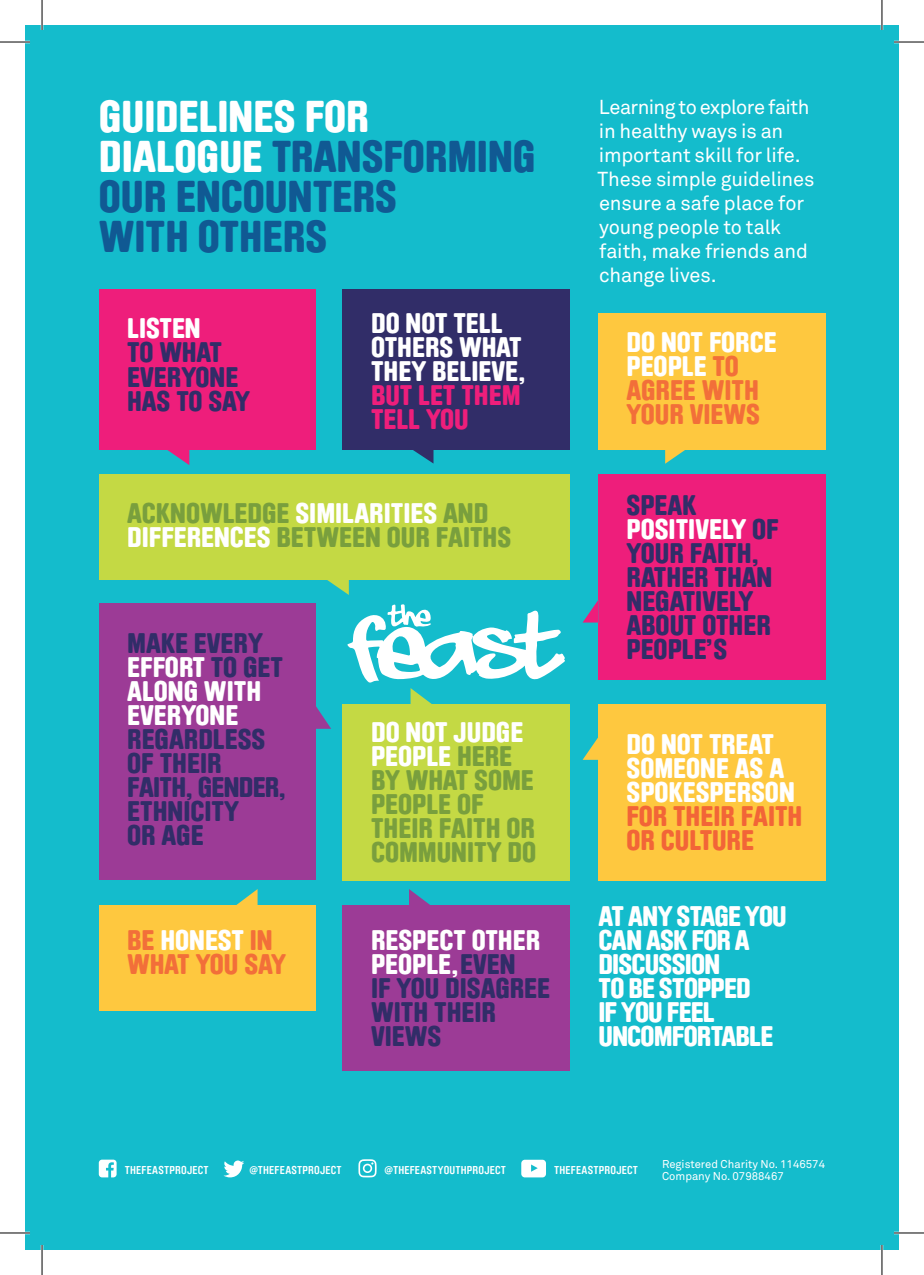
<style>
.page{position:relative;width:924px;height:1275px;background:#fff}
.page>*{position:absolute;margin:0;border:0;box-sizing:border-box;transform-origin:0 0}
.t1{font:900 44px/40px "Brauer Neue";color:#105993}
._05_Bauer_15_13{font:900 28px/24px "Brauer Neue";color:#312d68}
._05_Bauer_15_13-2{font:900 28px/24px "Brauer Neue";color:#799f3d}
._05_Bauer_15_13-3{font:900 28px/24px "Brauer Neue";color:#fff}
._01_Bold_akk{font:900 28px/24px "Brauer Neue";letter-spacing:-.03em;color:#fff}
._05_Bauer_15_13-4{font:900 28px/24px "Brauer Neue";color:#f26f39}
._01_Bold_akk-2{font:20px/24px "Akkurat Pro";letter-spacing:-.01em;color:#fff}
._06_Brauer_6_5_5{font:700 13px "Brauer Neue";letter-spacing:.015em;color:#fff}
._06_Brauer_6_5_5-2{font:700 11.2px "Brauer Neue";letter-spacing:.015em;color:#fff}
.Body_Copy{font:11.2px "Akkurat Pro";color:#fff}
.s1{color:#fff}
.s2{color:#ee1e7b}
.s3{color:#f26537}
</style>
<div class="page">
<div style="left:25px;top:25px;width:873px;height:1225px;background:#14bccc"></div>
<div style="left:598px;top:704px;width:226px;height:176px;background:#fec83f"></div>
<div style="left:99px;top:289px;width:216px;height:160px;background:#ee1e7b"></div>
<svg style="left:166px;top:449px;width:23px;height:16px"></svg>
<div style="left:598px;top:312px;width:226px;height:137px;background:#fec83f"></div>
<svg style="left:664px;top:449px;width:24px;height:15px"></svg>
<div style="left:598px;top:474px;width:226px;height:206px;background:#ee1e7b"></div>
<svg style="left:582px;top:737px;width:16px;height:23px"></svg>
<div style="left:99px;top:603px;width:216px;height:277px;background:#9c3b96"></div>
<svg style="left:315px;top:705px;width:16px;height:24px"></svg>
<div style="left:342px;top:905px;width:227px;height:165px;background:#9c3b96"></div>
<svg style="left:409px;top:889px;width:21px;height:16px"></svg>
<div style="left:342px;top:289px;width:227px;height:160px;background:#312d68"></div>
<svg style="left:410px;top:449px;width:23px;height:14px"></svg>
<div style="left:342px;top:704px;width:227px;height:176px;background:#c4d944"></div>
<svg style="left:410px;top:688px;width:22px;height:16px"></svg>
<svg style="left:325px;top:579px;width:23px;height:16px"></svg>
<div style="left:99px;top:474px;width:470px;height:105px;background:#c4d944"></div>
<svg style="left:347px;top:604px;width:217px;height:78px"></svg>
<div style="left:99px;top:905px;width:216px;height:105px;background:#fec83f"></div>
<svg style="left:236px;top:889px;width:21px;height:16px"></svg>
<svg style="left:583px;top:600px;width:15px;height:22px"></svg>
<svg style="left:99px;top:1159px;width:17px;height:18px"></svg>
<svg style="left:223px;top:1160px;width:21px;height:17px"></svg>
<svg style="left:358px;top:1159px;width:18px;height:18px"></svg>
<svg style="left:521px;top:1159px;width:24px;height:18px"></svg>
<hr style="left:0;top:41px;width:30px;height:2px;background:#fff">
<hr style="left:893px;top:41px;width:30px;height:2px;background:#fff">
<hr style="left:0;top:1231px;width:30px;height:3px;background:#fff">
<hr style="left:893px;top:1231px;width:30px;height:3px;background:#fff">
<hr style="left:41px;top:0;width:2px;height:30px;background:#fff">
<hr style="left:41px;top:1245px;width:2px;height:30px;background:#fff">
<hr style="left:880px;top:0;width:2px;height:30px;background:#fff">
<hr style="left:880px;top:1245px;width:2px;height:30px;background:#fff">
<hr style="left:0;top:42px;width:30px;height:1px;background:#000">
<hr style="left:893px;top:42px;width:30px;height:1px;background:#000">
<hr style="left:0;top:1232px;width:30px;height:1px;background:#000">
<hr style="left:893px;top:1232px;width:30px;height:1px;background:#000">
<hr style="left:42px;top:0;width:1px;height:30px;background:#000">
<hr style="left:42px;top:1245px;width:1px;height:30px;background:#000">
<hr style="left:881px;top:0;width:1px;height:30px;background:#000">
<hr style="left:881px;top:1245px;width:1px;height:30px;background:#000">
<p class="t1" style="left:99px;top:97px;width:438px"><span class="s1">GUIDELINES FOR<br>DIALOGUE</span> TRANSFORMING<br>OUR ENCOUNTERS<br>WITH OTHERS</p>
<p class="_01_Bold_akk-2" style="left:597px;top:95px;width:218px">Learning to explore faith in healthy ways is an important skill for life.<br>These simple guidelines ensure a safe place for young people to talk faith, make friends and change lives.</p>
<p class="_05_Bauer_15_13" style="left:127px;top:317px;width:124px"><span class="s1">LISTEN<br></span>TO WHAT<br>EVERYONE<br>HAS TO SAY</p>
<p class="_05_Bauer_15_13-3" style="left:371px;top:311px;width:156px">DO NOT TELL<br>OTHERS WHAT<br>THEY BELIEVE,<br><span class="s2">BUT LET THEM<br>TELL YOU</span></p>
<p class="_05_Bauer_15_13-4" style="left:626px;top:330px;width:151px"><span class="s1">DO NOT FORCE<br>PEOPLE</span> TO<br>AGREE WITH<br>YOUR VIEWS</p>
<p class="_05_Bauer_15_13-2" style="left:127px;top:501px;width:385px">ACKNOWLEDGE <span class="s1">SIMILARITIES</span> AND<br><span class="s1">DIFFERENCES</span> BETWEEN OUR FAITHS</p>
<p class="_05_Bauer_15_13" style="left:127px;top:631px;width:160px">MAKE EVERY<br><span class="s1">EFFORT</span> TO GET<br><span class="s1">ALONG WITH<br>EVERYONE<br></span>REGARDLESS<br>OF THEIR<br>FAITH, GENDER,<br>ETHNICITY<br>OR AGE</p>
<p class="_05_Bauer_15_13-2" style="left:371px;top:720px;width:166px"><span class="s1">DO NOT JUDGE<br>PEOPLE</span> HERE<br>BY WHAT SOME<br>PEOPLE OF<br>THEIR FAITH OR<br>COMMUNITY DO</p>
<p class="_05_Bauer_15_13-4" style="left:127px;top:928px;width:160px">BE <span class="s1">HONEST</span> IN<br>WHAT YOU SAY</p>
<p class="_05_Bauer_15_13" style="left:371px;top:928px;width:180px"><span class="s1">RESPECT OTHER<br>PEOPLE,</span> EVEN<br>IF YOU DISAGREE<br>WITH THEIR<br>VIEWS</p>
<p class="_05_Bauer_15_13" style="left:626px;top:493px;width:153px">SPEAK<br><span class="s1">POSITIVELY</span> OF<br>YOUR FAITH,<br>RATHER THAN<br>NEGATIVELY<br>ABOUT OTHER<br>PEOPLE’S</p>
<p class="_05_Bauer_15_13-3" style="left:626px;top:732px;width:177px">DO NOT TREAT<br>SOMEONE AS A<br>SPOKESPERSON<br><span class="s3">FOR THEIR FAITH<br>OR CULTURE</span></p>
<p class="_01_Bold_akk" style="left:598px;top:904px;width:190px">AT ANY STAGE YOU<br>CAN ASK FOR A<br>DISCUSSION<br>TO BE STOPPED<br>IF YOU FEEL<br>UNCOMFORTABLE</p>
<p class="Body_Copy" style="left:661px;top:1157px;width:164px">Registered Charity No. 1146574</p>
<p class="Body_Copy" style="left:661px;top:1169px;width:123px">Company No. 07988467</p>
<p class="_06_Brauer_6_5_5" style="left:378px;top:1159px;width:104px">/THEFEASTPROJECT</p>
<p class="_06_Brauer_6_5_5" style="left:552px;top:1159px;width:107px">@THEFEASTPROJECT</p>
<p class="_06_Brauer_6_5_5" style="left:727px;top:1159px;width:98px">THEFEASTPROJECT</p>
<p class="_06_Brauer_6_5_5-2" style="left:125px;top:1163px;width:85px">THEFEASTPROJECT</p>
<p class="_06_Brauer_6_5_5-2" style="left:249px;top:1163px;width:94px">@THEFEASTPROJECT</p>
<p class="_06_Brauer_6_5_5-2" style="left:384px;top:1163px;width:123px">@THEFEASTYOUTHPROJECT</p>
<p class="_06_Brauer_6_5_5-2" style="left:554px;top:1163px;width:85px">THEFEASTPROJECT</p>
</div>
